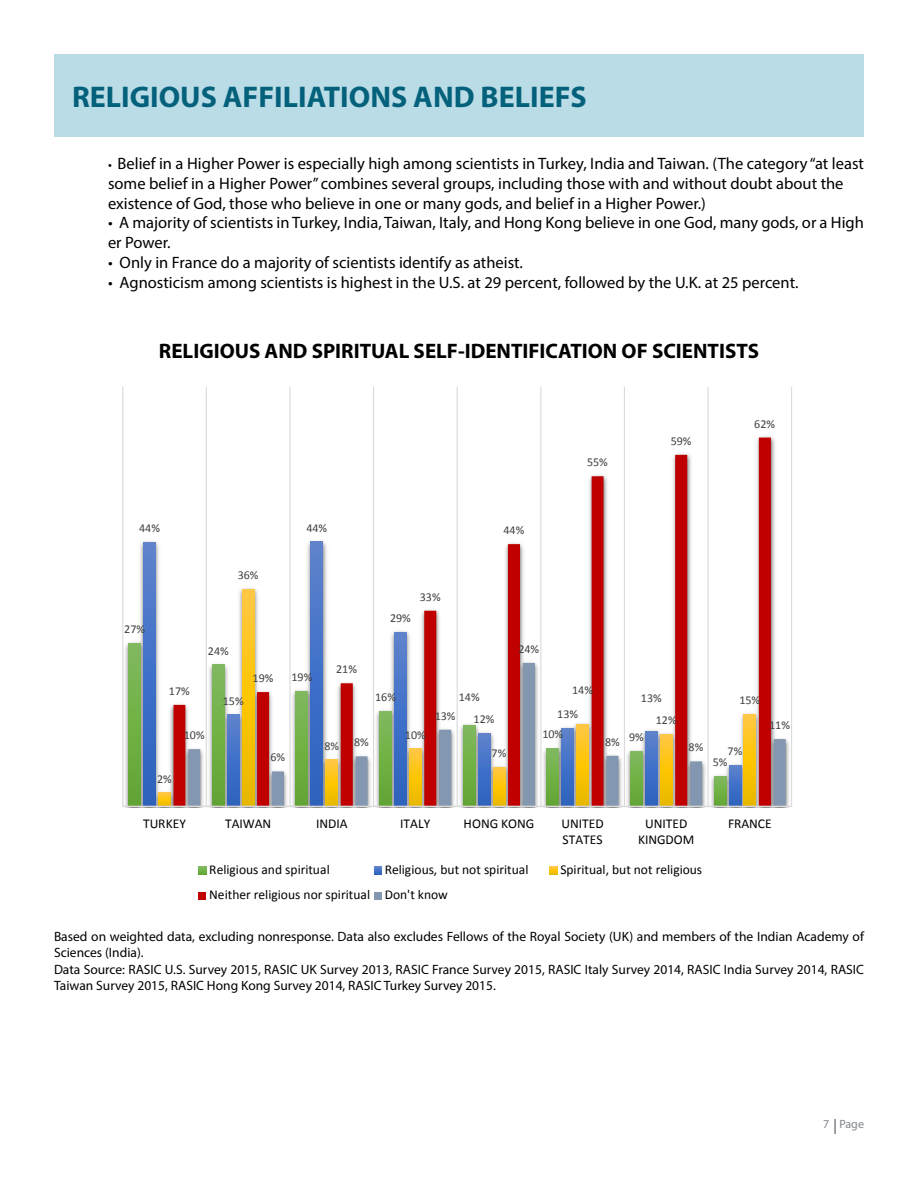
<style>
.page{position:relative;width:918px;height:1188px;background:#fff}
.page>*{position:absolute;margin:0;border:0;box-sizing:border-box;transform-origin:0 0}
.t1{font:700 30px "Myriad Pro";color:#04617b}
.t2{font:700 21px "Myriad Pro";color:#000}
.t3{font:700 21px "Calibri";color:#000}
.t4{font:16.5px/19.8px "Myriad Pro";color:#000}
.t5{font:13.5px/16.2px "Myriad Pro";color:#000}
.t6{font:13.5px/16.5px "Calibri";color:#000}
.t7{font:12px "Calibri";color:#404040}
.t8{font:12px "Myriad Pro";color:#7f848a}
.s1{font-size:13.5px}
</style>
<div class="page">
<div style="left:54px;top:54px;width:810px;height:83px;background:#badce7"></div>
<hr style="left:122px;top:387px;width:1px;height:419px;background:#d9d9d9">
<hr style="left:206px;top:387px;width:1px;height:419px;background:#d9d9d9">
<hr style="left:289px;top:387px;width:2px;height:419px;background:#d9d9d9">
<hr style="left:373px;top:387px;width:1px;height:419px;background:#d9d9d9">
<hr style="left:457px;top:387px;width:1px;height:419px;background:#d9d9d9">
<hr style="left:540px;top:387px;width:1px;height:419px;background:#d9d9d9">
<hr style="left:624px;top:387px;width:1px;height:419px;background:#d9d9d9">
<hr style="left:708px;top:387px;width:1px;height:419px;background:#d9d9d9">
<hr style="left:791px;top:387px;width:1px;height:419px;background:#d9d9d9">
<img style="left:123px;top:639px;width:14px;height:167px">
<img style="left:137px;top:541px;width:22px;height:265px">
<img style="left:156px;top:788px;width:11px;height:18px">
<img style="left:167px;top:433px;width:608px;height:373px">
<svg style="left:129px;top:644px;width:12px;height:162px;background:#70af47"></svg>
<svg style="left:144px;top:543px;width:12px;height:263px;background:#4271c6"></svg>
<svg style="left:159px;top:793px;width:11px;height:13px"></svg>
<svg style="left:174px;top:438px;width:597px;height:368px"></svg>
<svg style="left:188px;top:663px;width:598px;height:143px"></svg>
<hr style="left:123px;top:806px;width:669px;height:1px;background:#d9d9d9">
<svg style="left:199px;top:867px;width:7px;height:7px"></svg>
<svg style="left:374px;top:867px;width:8px;height:7px"></svg>
<svg style="left:550px;top:867px;width:7px;height:7px"></svg>
<div style="left:199px;top:892px;width:7px;height:7px;background:#c00000"></div>
<div style="left:374px;top:892px;width:8px;height:7px;background:#8497b0"></div>
<svg style="left:834px;top:1119px;width:2px;height:15px"></svg>
<h1 class="t1" style="left:72px;top:77px;width:516px">RELIGIOUS AFFILIATIONS AND BELIEFS</h1>
<p class="t4" style="left:108px;top:153px;width:758px"><span class="s1">•</span> Belief in a Higher Power is especially high among scientists in Turkey, India and Taiwan. (The category “at least some belief in a Higher Power” combines several groups, including those with and without doubt about the existence of God, those who believe in one or many gods, and belief in a Higher Power.)</p>
<p class="t4" style="left:108px;top:213px;width:758px">• A majority of scientists in Turkey, India, Taiwan, Italy, and Hong Kong believe in one God, many gods, or a High er Power.</p>
<p class="t4" style="left:108px;top:252px;width:417px">• Only in France do a majority of scientists identify as atheist.</p>
<p class="t4" style="left:108px;top:272px;width:692px">• Agnosticism among scientists is highest in the U.S. at 29 percent, followed by the U.K. at 25 percent.</p>
<p class="t2" style="left:159px;top:337px;width:602px">RELIGIOUS AND SPIRITUAL SELF-IDENTIFICATION OF SCIENTISTS</p>
<p class="t3" style="left:128px;top:345px;width:554px">RELIGIOUS AND SPIRITUAL SELF-IDENTIFICATION OF SCIENTISTS</p>
<p class="t7" style="left:587px;top:455px;width:22px">55%</p>
<p class="t7" style="left:671px;top:433px;width:22px">59%</p>
<p class="t7" style="left:754px;top:416px;width:22px">62%</p>
<p class="t7" style="left:139px;top:521px;width:22px">44%</p>
<p class="t7" style="left:306px;top:520px;width:22px">44%</p>
<p class="t7" style="left:503px;top:523px;width:22px">44%</p>
<p class="t7" style="left:124px;top:622px;width:22px">27%</p>
<p class="t7" style="left:238px;top:568px;width:22px">36%</p>
<p class="t7" style="left:169px;top:683px;width:22px">17%</p>
<p class="t7" style="left:208px;top:643px;width:22px">24%</p>
<p class="t7" style="left:223px;top:693px;width:22px">15%</p>
<p class="t7" style="left:253px;top:670px;width:22px">19%</p>
<p class="t7" style="left:184px;top:728px;width:22px">10%</p>
<p class="t7" style="left:292px;top:670px;width:22px">19%</p>
<p class="t7" style="left:157px;top:771px;width:16px">2%</p>
<p class="t7" style="left:271px;top:750px;width:16px">6%</p>
<p class="t7" style="left:336px;top:662px;width:22px">21%</p>
<p class="t7" style="left:390px;top:611px;width:22px">29%</p>
<p class="t7" style="left:420px;top:589px;width:22px">33%</p>
<p class="t7" style="left:375px;top:689px;width:22px">16%</p>
<p class="t7" style="left:459px;top:690px;width:22px">14%</p>
<p class="t7" style="left:435px;top:708px;width:22px">13%</p>
<p class="t7" style="left:474px;top:712px;width:22px">12%</p>
<p class="t7" style="left:324px;top:738px;width:16px">8%</p>
<p class="t7" style="left:354px;top:735px;width:16px">8%</p>
<p class="t7" style="left:405px;top:727px;width:22px">10%</p>
<p class="t7" style="left:492px;top:746px;width:16px">7%</p>
<p class="t7" style="left:518px;top:641px;width:22px">24%</p>
<p class="t7" style="left:572px;top:683px;width:22px">14%</p>
<p class="t7" style="left:557px;top:706px;width:22px">13%</p>
<p class="t7" style="left:641px;top:691px;width:22px">13%</p>
<p class="t7" style="left:656px;top:712px;width:22px">12%</p>
<p class="t7" style="left:542px;top:727px;width:22px">10%</p>
<p class="t7" style="left:629px;top:730px;width:16px">9%</p>
<p class="t7" style="left:605px;top:734px;width:16px">8%</p>
<p class="t7" style="left:739px;top:693px;width:22px">15%</p>
<p class="t7" style="left:689px;top:740px;width:16px">8%</p>
<p class="t7" style="left:728px;top:744px;width:16px">7%</p>
<p class="t7" style="left:713px;top:755px;width:16px">5%</p>
<p class="t7" style="left:769px;top:718px;width:22px">11%</p>
<p class="t6" style="left:143px;top:815px;width:44px">TURKEY</p>
<p class="t6" style="left:225px;top:815px;width:48px">TAIWAN</p>
<p class="t6" style="left:316px;top:815px;width:33px">INDIA</p>
<p class="t6" style="left:400px;top:815px;width:32px">ITALY</p>
<p class="t6" style="left:464px;top:815px;width:72px">HONG KONG</p>
<p class="t6" style="left:561px;top:815px;width:44px">UNITED<br>STATES</p>
<p class="t6" style="left:638px;top:815px;width:58px;text-align:center">UNITED<br>KINGDOM</p>
<p class="t6" style="left:728px;top:815px;width:45px">FRANCE</p>
<p class="t6" style="left:209px;top:861px;width:122px">Religious and spiritual</p>
<p class="t6" style="left:385px;top:861px;width:145px">Religious, but not spiritual</p>
<p class="t6" style="left:560px;top:861px;width:143px">Spiritual, but not religious</p>
<p class="t6" style="left:209px;top:887px;width:240px">Neither religious nor spiritual Don't know</p>
<p class="t5" style="left:54px;top:928px;width:812px">Based on weighted data, excluding nonresponse. Data also excludes Fellows of the Royal Society (UK) and members of the Indian Academy of Sciences (India).<br>Data Source: RASIC U.S. Survey 2015, RASIC UK Survey 2013, RASIC France Survey 2015, RASIC Italy Survey 2014, RASIC India Survey 2014, RASIC Taiwan Survey 2015, RASIC Hong Kong Survey 2014, RASIC Turkey Survey 2015.</p>
<p class="t8" style="left:823px;top:1117px;width:42px">7 Page</p>
</div>
